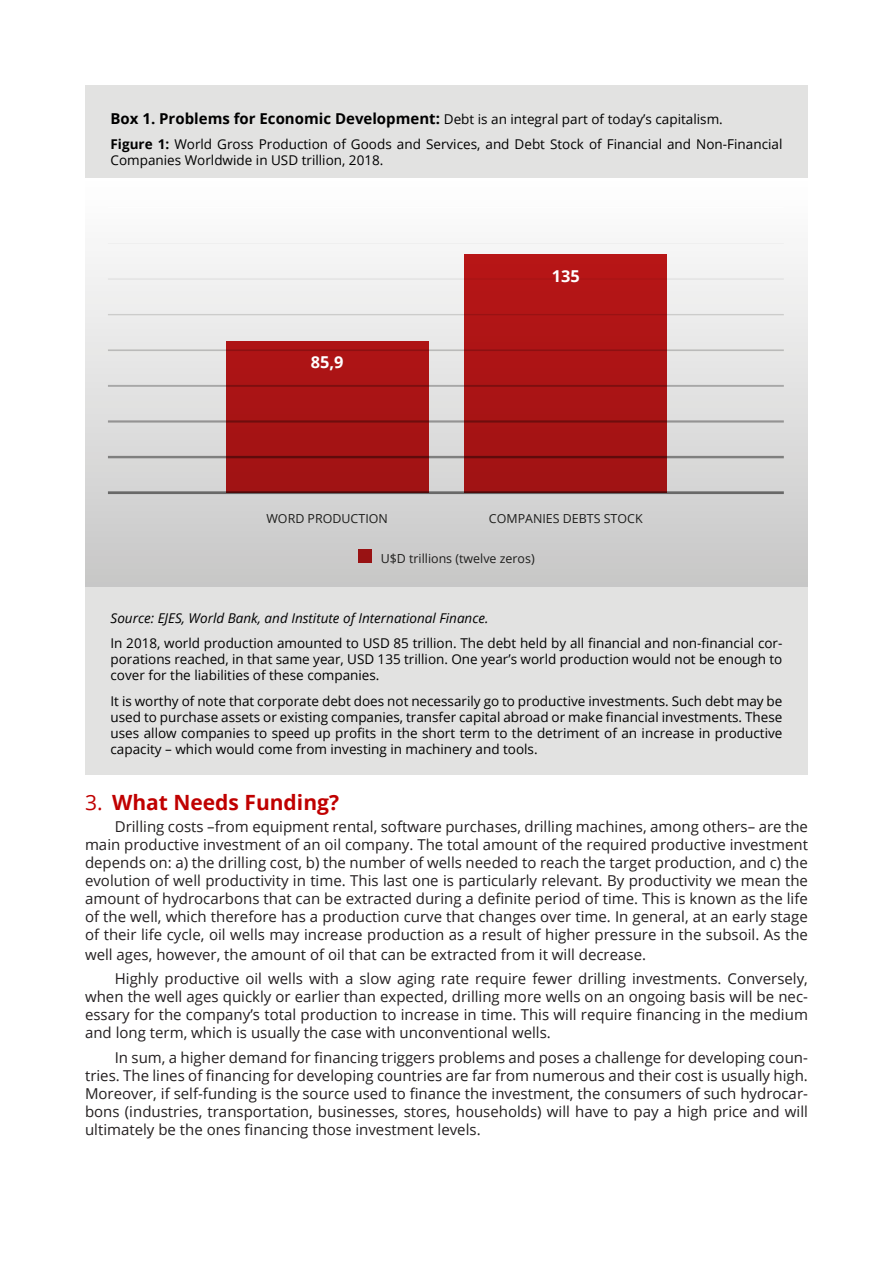
<style>
.page{position:relative;width:893px;height:1263px;background:#fff}
.page>*{position:absolute;margin:0;border:0;box-sizing:border-box;transform-origin:0 0}
.t1{font:700 21px "Open Sans";color:#c00000}
.t2{font:700 16.35px "Open Sans";color:#fff}
.t3{font:15px/18px "Open Sans";color:#231f20;text-align:justify}
.t4{font:13.5px/16.2px "Open Sans";color:#000;text-align:justify}
.t5{font:italic 13.5px "Open Sans";color:#000}
.t6{font:12.45px "Open Sans";color:#1d1d1b}
.s1{font-weight:700;font-size:15px}
.s2{font-weight:700}
.s3{font-weight:400}
</style>
<div class="page">
<div style="left:85px;top:85px;width:723px;height:32px;background:#e2e2e1"></div>
<div style="left:85px;top:95px;width:723px;height:49px;background:#e2e2e1"></div>
<div style="left:85px;top:121px;width:723px;height:64px;background:#e2e2e1"></div>
<div style="left:85px;top:570px;width:723px;height:48px;background:#e2e2e1"></div>
<div style="left:85px;top:595px;width:723px;height:48px;background:#e2e2e1"></div>
<div style="left:85px;top:621px;width:723px;height:80px;background:#e2e2e1"></div>
<div style="left:85px;top:678px;width:723px;height:96px;background:#e2e2e1"></div>
<div style="left:85px;top:179px;width:723px;height:407px;background:linear-gradient(to bottom,#fff,#c7c7c7)"></div>
<svg style="left:108px;top:207px;width:676px;height:287px"></svg>
<svg style="left:226px;top:341px;width:203px;height:152px;background:#a31314"></svg>
<div style="left:464px;top:255px;width:203px;height:238px;background:#ab1415"></div>
<div style="left:358px;top:549px;width:14px;height:14px;background:#981213"></div>
<p class="t4" style="left:111px;top:106px;width:673px;line-height:25.2px"><span class="s1">Box 1. Problems for Economic Development:</span> Debt is an integral part of today’s capitalism.<br><span class="s2">Figure 1:</span> World Gross Production of Goods and Services, and Debt Stock of Financial and Non-Financial</p>
<p class="t4" style="left:111px;top:152px;width:274px">Companies Worldwide in USD trillion, 2018.</p>
<p class="t2" style="left:311px;top:351px;width:34px">85,9</p>
<p class="t2" style="left:552px;top:264px;width:30px">135</p>
<p class="t6" style="left:266px;top:510px;width:123px">WORD PRODUCTION</p>
<p class="t6" style="left:489px;top:510px;width:155px">COMPANIES DEBTS STOCK</p>
<p class="t6" style="left:381px;top:550px;width:156px">U$D trillions (twelve zeros)</p>
<p class="t5" style="left:111px;top:609px;width:379px">Source: EJES, World Bank, and Institute of International Finance.</p>
<p class="t4" style="left:111px;top:635px;width:673px">In 2018, world production amounted to USD 85 trillion. The debt held by all financial and non-financial cor&shy;porations reached, in that same year, USD 135 trillion. One year’s world production would not be enough to cover for the liabilities of these companies.</p>
<p class="t4" style="left:111px;top:692px;width:673px">It is worthy of note that corporate debt does not necessarily go to productive investments. Such debt may be used to purchase assets or existing companies, transfer capital abroad or make financial investments. These uses allow companies to speed up profits in the short term to the detriment of an increase in productive capacity – which would come from investing in machinery and tools.</p>
<h1 class="t1" style="left:85px;top:787px;width:255px"><span class="s3">3.</span> What Needs Funding?</h1>
<p class="t3" style="left:85px;top:817px;width:724px;text-indent:30px">Drilling costs –from equipment rental, software purchases, drilling machines, among others– are the main productive investment of an oil company. The total amount of the required productive investment depends on: a) the drilling cost, b) the number of wells needed to reach the target production, and c) the evolution of well productivity in time. This last one is particularly relevant. By productivity we mean the amount of hydrocarbons that can be extracted during a definite period of time. This is known as the life of the well, which therefore has a production curve that changes over time. In general, at an early stage of their life cycle, oil wells may increase production as a result of higher pressure in the subsoil. As the</p>
<p class="t3" style="left:115px;top:942px;width:695px;line-height:24.5px;text-indent:-30px">well ages, however, the amount of oil that can be extracted from it will decrease.<br>Highly productive oil wells with a slow aging rate require fewer drilling investments. Conversely,</p>
<p class="t3" style="left:85px;top:987px;width:724px">when the well ages quickly or earlier than expected, drilling more wells on an ongoing basis will be nec&shy;essary for the company’s total production to increase in time. This will require financing in the medium and long term, which is usually the case with unconventional wells.</p>
<p class="t3" style="left:85px;top:1048px;width:724px;text-indent:30px">In sum, a higher demand for financing triggers problems and poses a challenge for developing coun&shy;tries. The lines of financing for developing countries are far from numerous and their cost is usually high.<br>Moreover, if self-funding is the source used to finance the investment, the consumers of such hydrocar&shy;bons (industries, transportation, businesses, stores, households) will have to pay a high price and will ultimately be the ones financing those investment levels.</p>
</div>
